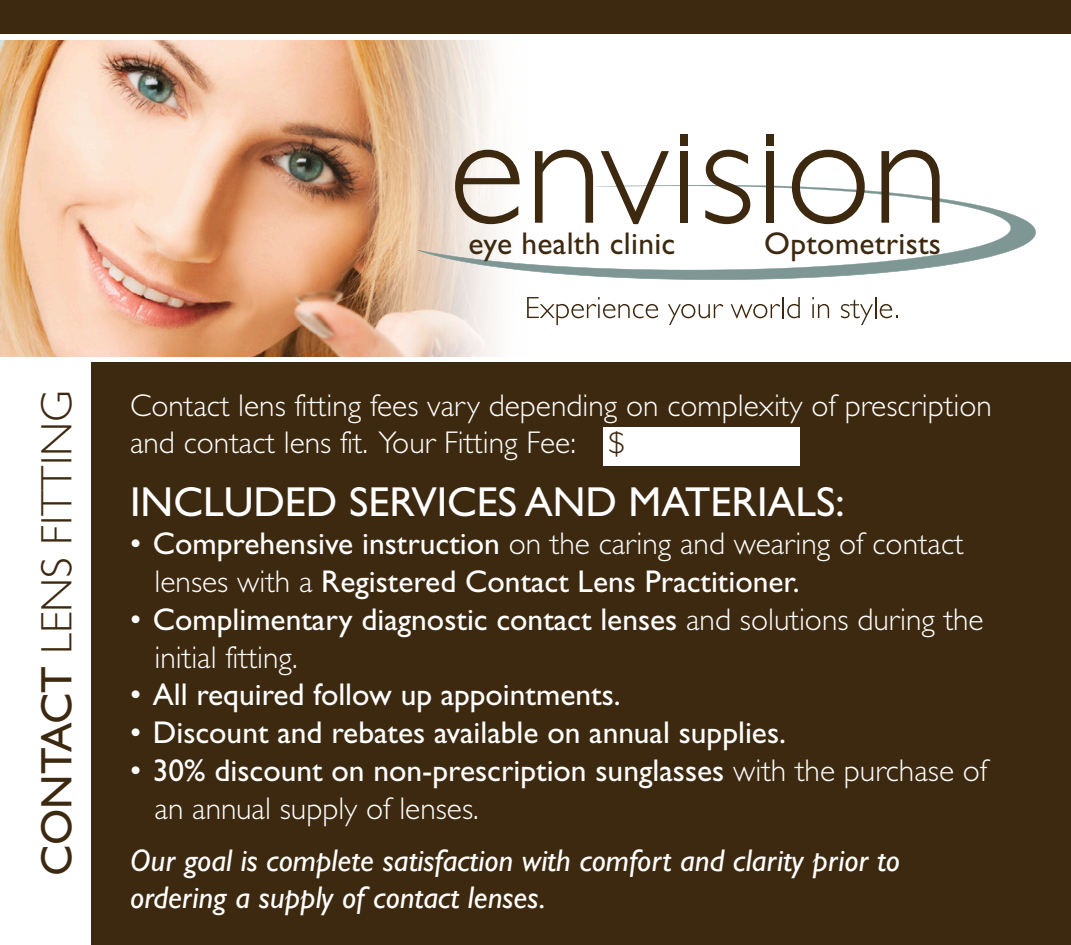
<style>
.page{position:relative;width:1071px;height:945px;background:#fff}
.page>*{position:absolute;margin:0;border:0;box-sizing:border-box;transform-origin:0 0}
.t1{font:300 44.1px "Gill Sans";color:#3d290f}
.t2{font:42px "Gill Sans";color:#fff}
.t3{font:31.5px/37.8px "Gill Sans";color:#fff}
.t4{font:300 31.5px/37.8px "Gill Sans";color:#fff}
.t5{font:italic 31.5px/37.8px "Gill Sans";color:#fff}
.t6{font:31.5px "Gill Sans";letter-spacing:.01em;color:#3d290f}
.s1{font-weight:400}
.s2{color:#3d290f}
.s3{font-weight:300}
</style>
<div class="page">
<img style="left:0;top:40px;width:360px;height:317px">
<svg style="left:360px;top:40px;width:557px;height:317px"></svg>
<div style="left:92px;top:362px;width:979px;height:583px;background:#3d290f"></div>
<div style="left:0;top:0;width:1071px;height:34px;background:#3d290f"></div>
<svg style="left:418px;top:185px;width:618px;height:95px"></svg>
<svg style="left:527px;top:297px;width:131px;height:28px"></svg>
<svg style="left:668px;top:304px;width:55px;height:21px"></svg>
<svg style="left:731px;top:304px;width:49px;height:14px"></svg>
<hr style="left:782px;top:297px;width:2px;height:21px;background:#3d290f">
<svg style="left:787px;top:297px;width:13px;height:21px"></svg>
<svg style="left:812px;top:297px;width:17px;height:21px"></svg>
<svg style="left:841px;top:297px;width:57px;height:28px"></svg>
<div style="left:680px;top:134px;width:8px;height:12px;background:#3d290f"></div>
<div style="left:767px;top:134px;width:7px;height:12px;background:#3d290f"></div>
<svg style="left:455px;top:150px;width:65px;height:74px"></svg>
<svg style="left:535px;top:150px;width:58px;height:73px"></svg>
<svg style="left:601px;top:151px;width:68px;height:73px"></svg>
<div style="left:680px;top:151px;width:8px;height:72px;background:#3d290f"></div>
<svg style="left:705px;top:150px;width:45px;height:74px"></svg>
<div style="left:766px;top:151px;width:8px;height:72px;background:#3d290f"></div>
<svg style="left:792px;top:150px;width:73px;height:74px"></svg>
<svg style="left:881px;top:150px;width:59px;height:73px"></svg>
<div style="left:603px;top:427px;width:197px;height:39px;background:#fff"></div>
<h1 class="t1" style="left:32px;top:876px;width:487px;rotate:-90deg"><span class="s1">CONTACT</span> LENS FITTING</h1>
<p class="t6" style="left:469px;top:225px;width:208px">eye health clinic</p>
<p class="t6" style="left:764px;top:225px;width:178px">Optometrists</p>
<p class="t4" style="left:130px;top:387px;width:863px">Contact lens fitting fees vary depending on complexity of prescription and contact lens fit. Your Fitting Fee: <span class="s2">$</span></p>
<h2 class="t2" style="left:130px;top:478px;width:716px">INCLUDED SERVICES AND MATERIALS:</h2>
<p class="t3" style="left:155px;top:525px;width:811px;text-indent:-25px">• Comprehensive instruction <span class="s3">on the caring and wearing of contact lenses with a</span> Registered Contact Lens Practitioner.</p>
<p class="t3" style="left:155px;top:600px;width:831px;text-indent:-25px">• Complimentary diagnostic contact lenses <span class="s3">and solutions during the initial fitting.</span></p>
<p class="t3" style="left:130px;top:676px;width:492px">• All required follow up appointments.</p>
<p class="t3" style="left:130px;top:714px;width:657px">• Discount and rebates available on annual supplies.</p>
<p class="t3" style="left:155px;top:752px;width:834px;text-indent:-25px">• 30% discount on non-prescription sunglasses <span class="s3">with the purchase of an annual supply of lenses.</span></p>
<p class="t5" style="left:130px;top:841px;width:771px">Our goal is complete satisfaction with comfort and clarity prior to ordering a supply of contact lenses.</p>
</div>
